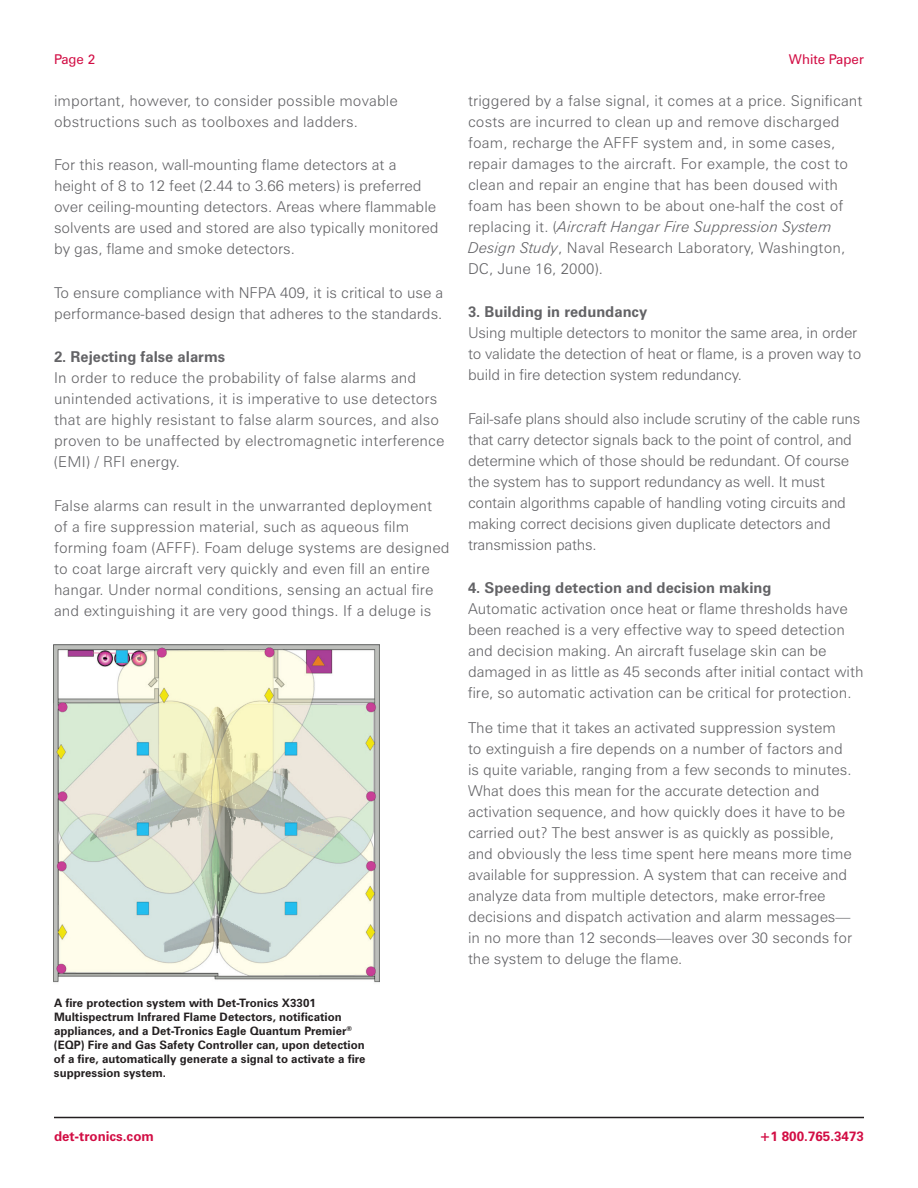
<style>
.page{position:relative;width:918px;height:1188px;background:#fff}
.page>*{position:absolute;margin:0;border:0;box-sizing:border-box;transform-origin:0 0}
.t1{font:300 15px/21px "Zurich BT";color:#636366}
.t2{font:700 15px "Zurich BT";color:#636366}
.t3{font:700 13.5px "Zurich BT";color:#d20d44}
.t4{font:13.5px "Zurich BT";color:#d20d44}
.t5{font:700 11.7px/14px "Zurich BT";color:#231f20}
.s1{font-style:italic}
</style>
<div class="page">
<img style="left:54px;top:644px;width:326px;height:339px">
<hr style="left:54px;top:1117px;width:810px;height:1px;background:#231f20">
<p class="t4" style="left:54px;top:51px;width:43px">Page 2</p>
<p class="t4" style="left:789px;top:51px;width:77px">White Paper</p>
<p class="t1" style="left:54px;top:90px;width:345px">important, however, to consider possible movable obstructions such as toolboxes and ladders.</p>
<p class="t1" style="left:54px;top:155px;width:386px">For this reason, wall-mounting flame detectors at a height of 8 to 12 feet (2.44 to 3.66 meters) is preferred over ceiling-mounting detectors. Areas where flammable solvents are used and stored are also typically monitored by gas, flame and smoke detectors.</p>
<p class="t1" style="left:54px;top:282px;width:391px">To ensure compliance with NFPA 409, it is critical to use a performance-based design that adheres to the standards.</p>
<p class="t2" style="left:54px;top:348px;width:173px">2. Rejecting false alarms</p>
<p class="t1" style="left:54px;top:368px;width:392px">In order to reduce the probability of false alarms and unintended activations, it is imperative to use detectors that are highly resistant to false alarm sources, and also proven to be unaffected by electromagnetic interference (EMI) / RFI energy.</p>
<p class="t1" style="left:54px;top:495px;width:397px">False alarms can result in the unwarranted deployment of a fire suppression material, such as aqueous film forming foam (AFFF). Foam deluge systems are designed to coat large aircraft very quickly and even fill an entire hangar. Under normal conditions, sensing an actual fire and extinguishing it are very good things. If a deluge is</p>
<p class="t5" style="left:54px;top:996px;width:313px">A fire protection system with Det-Tronics X3301<br>Multispectrum Infrared Flame Detectors, notification appliances, and a Det-Tronics Eagle Quantum Premier<sup>® </sup>(EQP) Fire and Gas Safety Controller can, upon detection of a fire, automatically generate a signal to activate a fire suppression system.</p>
<p class="t1" style="left:468px;top:90px;width:396px">triggered by a false signal, it comes at a price. Significant costs are incurred to clean up and remove discharged foam, recharge the AFFF system and, in some cases, repair damages to the aircraft. For example, the cost to clean and repair an engine that has been doused with foam has been shown to be about one-half the cost of replacing it. (<span class="s1">Aircraft Hangar Fire Suppression System Design Study</span>, Naval Research Laboratory, Washington, DC, June 16, 2000).</p>
<p class="t2" style="left:468px;top:303px;width:181px">3. Building in redundancy</p>
<p class="t1" style="left:468px;top:323px;width:395px">Using multiple detectors to monitor the same area, in order to validate the detection of heat or flame, is a proven way to build in fire detection system redundancy.</p>
<p class="t1" style="left:468px;top:408px;width:394px">Fail-safe plans should also include scrutiny of the cable runs that carry detector signals back to the point of control, and determine which of those should be redundant. Of course the system has to support redundancy as well. It must contain algorithms capable of handling voting circuits and making correct decisions given duplicate detectors and transmission paths.</p>
<p class="t2" style="left:468px;top:579px;width:305px">4. Speeding detection and decision making</p>
<p class="t1" style="left:468px;top:599px;width:397px">Automatic activation once heat or flame thresholds have been reached is a very effective way to speed detection and decision making. An aircraft fuselage skin can be damaged in as little as 45 seconds after initial contact with fire, so automatic activation can be critical for protection.</p>
<p class="t1" style="left:468px;top:717px;width:386px">The time that it takes an activated suppression system to extinguish a fire depends on a number of factors and is quite variable, ranging from a few seconds to minutes.<br>What does this mean for the accurate detection and activation sequence, and how quickly does it have to be carried out? The best answer is as quickly as possible, and obviously the less time spent here means more time available for suppression. A system that can receive and analyze data from multiple detectors, make error-free decisions and dispatch activation and alarm messages— in no more than 12 seconds—leaves over 30 seconds for the system to deluge the flame.</p>
<p class="t3" style="left:54px;top:1128px;width:101px">det-tronics.com</p>
<p class="t3" style="left:759px;top:1128px;width:106px">+1 800.765.3473</p>
</div>
